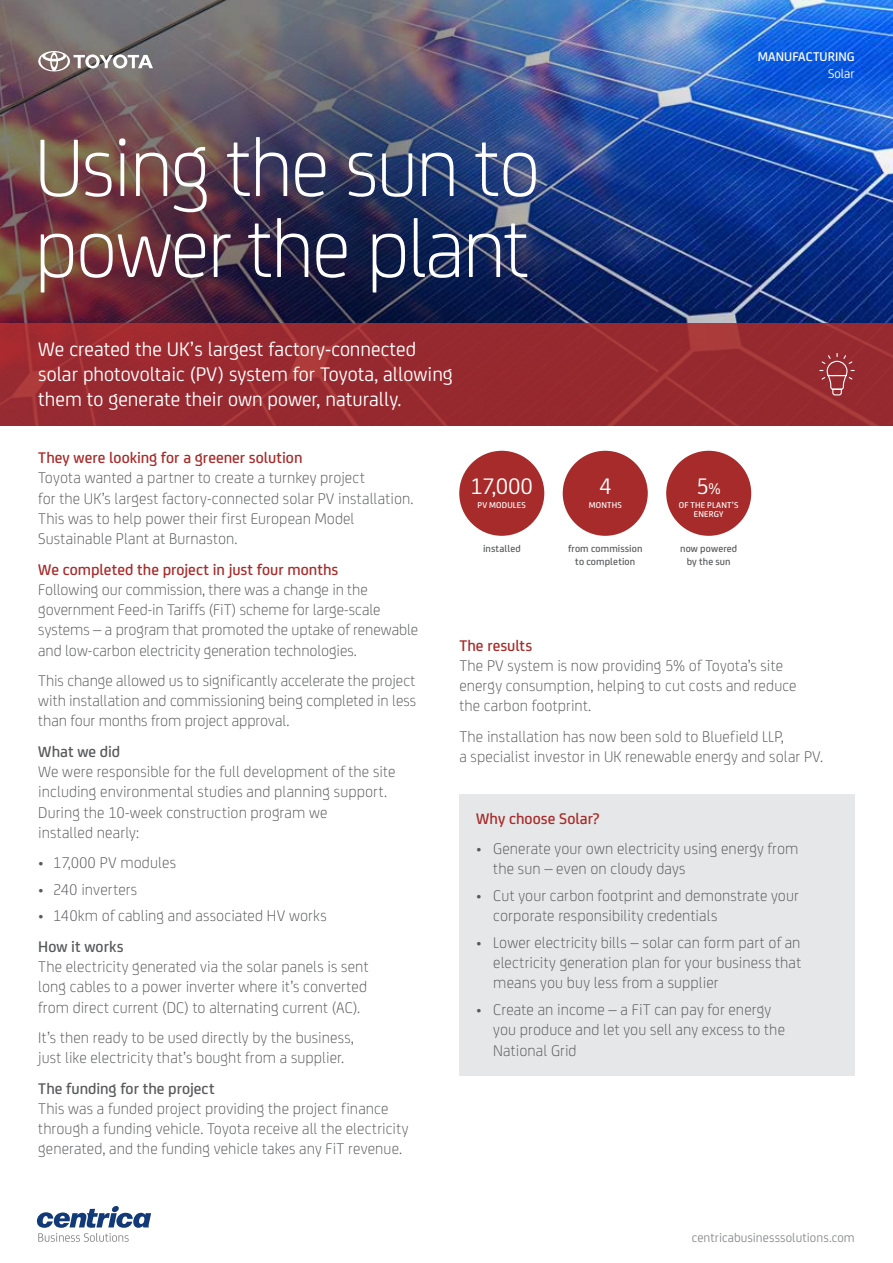
<style>
.page{position:relative;width:893px;height:1263px;background:#fff}
.page>*{position:absolute;margin:0;border:0;box-sizing:border-box;transform-origin:0 0}
.t1{font:300 87px/81px "FS Joey Pro";letter-spacing:-.025em;color:#fff}
.t2{font:24px "FS Joey Pro";color:#fff}
.t3{font:21px/25.2px "FS Joey Pro";color:#fff}
.t4{font:300 16.5px/20.2px "FS Joey Pro";letter-spacing:.005em;color:#58595b}
.t5{font:500 16.5px "FS Joey Pro";color:#a72b2a}
.t6{font:500 16.5px "FS Joey Pro";color:#58595b}
.t7{font:13.5px "FS Joey Pro";letter-spacing:.005em;color:#888b8d}
.t8{font:500 13.5px "FS Joey Pro";letter-spacing:.005em;color:#fff}
.t9{font:13.5px "FS Joey Pro";letter-spacing:.005em;color:#fff}
.t10{font:500 10.5px/12.8px "FS Joey Pro";letter-spacing:.01em;color:#58595b;text-align:center}
.t11{font:500 9px/9px "FS Joey Pro";letter-spacing:.02em;color:#fff;text-align:center}
.s1{font-size:16.5px}
</style>
<div class="page">
<svg style="left:37px;top:1206px;width:114px;height:36px"></svg>
<div style="left:459px;top:794px;width:396px;height:282px;background:#e6e7e8"></div>
<div style="left:563px;top:451px;width:85px;height:85px;background:#a72b2a;border-radius:50%"></div>
<div style="left:666px;top:451px;width:85px;height:85px;background:#a72b2a;border-radius:50%"></div>
<div style="left:459px;top:451px;width:85px;height:85px;background:#a72b2a;border-radius:50%"></div>
<img style="left:0;top:0;width:893px;height:323px">
<svg style="left:38px;top:51px;width:115px;height:20px"></svg>
<svg style="left:0;top:323px;width:893px;height:102px;fill:#97292f"></svg>
<svg style="left:819px;top:352px;width:36px;height:44px"></svg>
<h1 class="t1" style="left:34px;top:121px;width:508px">Using the sun to power the plant</h1>
<p class="t3" style="left:38px;top:335px;width:416px">We created the UK’s largest factory-connected solar photovoltaic (PV) system for Toyota, allowing them to generate their own power, naturally.</p>
<p class="t8" style="left:758px;top:47px;width:98px">Manufacturing</p>
<p class="t9" style="left:828px;top:64px;width:28px">Solar</p>
<p class="t5" style="left:38px;top:446px;width:266px">They were looking for a greener solution</p>
<p class="t4" style="left:38px;top:467px;width:377px">Toyota wanted a partner to create a turnkey project<br>for the UK’s largest factory-connected solar PV installation.<br>This was to help power their first European Model Sustainable Plant at Burnaston.</p>
<p class="t5" style="left:38px;top:557px;width:302px">We completed the project in just four months</p>
<p class="t4" style="left:38px;top:578px;width:382px">Following our commission, there was a change in the government Feed-in Tariffs (FiT) scheme for large-scale systems – a program that promoted the uptake of renewable and low-carbon electricity generation technologies.</p>
<p class="t4" style="left:38px;top:669px;width:379px;text-align:justify">This change allowed us to significantly accelerate the project with installation and commissioning being completed in less than four months from project approval.</p>
<p class="t6" style="left:38px;top:739px;width:83px">What we did</p>
<p class="t4" style="left:38px;top:760px;width:359px">We were responsible for the full development of the site including environmental studies and planning support.<br>During the 10-week construction program we<br>installed nearly:</p>
<p class="t4" style="left:38px;top:851px;width:139px">• 17,000 PV modules</p>
<p class="t4" style="left:38px;top:878px;width:100px">• 240 inverters</p>
<p class="t4" style="left:38px;top:905px;width:290px">• 140km of cabling and associated HV works</p>
<p class="t6" style="left:38px;top:934px;width:87px">How it works</p>
<p class="t4" style="left:38px;top:955px;width:332px;text-align:justify">The electricity generated via the solar panels is sent long cables to a power inverter where it’s converted from direct current (DC) to alternating current (AC).</p>
<p class="t4" style="left:38px;top:1026px;width:317px">It’s then ready to be used directly by the business, just like electricity that’s bought from a supplier.</p>
<p class="t6" style="left:38px;top:1076px;width:178px">The funding for the project</p>
<p class="t4" style="left:38px;top:1097px;width:372px">This was a funded project providing the project finance through a funding vehicle. Toyota receive all the electricity generated, and the funding vehicle takes any FiT revenue.</p>
<h2 class="t2" style="left:471px;top:469px;width:64px">17,000</h2>
<p class="t11" style="left:477px;top:500px;width:49px">PV modules</p>
<h2 class="t2" style="left:599px;top:469px;width:14px">4</h2>
<p class="t11" style="left:589px;top:500px;width:34px">months</p>
<h2 class="t2" style="left:696px;top:469px;width:26px">5<span class="s1">%</span></h2>
<p class="t11" style="left:679px;top:500px;width:60px">of the plant’s energy</p>
<p class="t10" style="left:568px;top:542px;width:76px">from commission to completion</p>
<p class="t10" style="left:483px;top:542px;width:39px">installed</p>
<p class="t10" style="left:680px;top:542px;width:59px">now powered by the sun</p>
<p class="t5" style="left:459px;top:633px;width:74px">The results</p>
<p class="t4" style="left:459px;top:654px;width:339px">The PV system is now providing 5% of Toyota’s site energy consumption, helping to cut costs and reduce the carbon footprint.</p>
<p class="t4" style="left:459px;top:725px;width:365px">The installation has now been sold to Bluefield LLP,<br>a specialist investor in UK renewable energy and solar PV.</p>
<p class="t5" style="left:476px;top:806px;width:125px">Why choose Solar?</p>
<p class="t4" style="left:493px;top:838px;width:307px;text-indent:-17px">• Generate your own electricity using energy from the sun – even on cloudy days</p>
<p class="t4" style="left:493px;top:884px;width:307px;text-indent:-17px">• Cut your carbon footprint and demonstrate your corporate responsibility credentials</p>
<p class="t4" style="left:493px;top:931px;width:309px;text-align:justify;text-indent:-17px">• Lower electricity bills – solar can form part of an electricity generation plan for your business that means you buy less from a supplier</p>
<p class="t4" style="left:493px;top:998px;width:293px;text-indent:-17px">• Create an income – a FiT can pay for energy you produce and let you sell any excess to the<br>National Grid</p>
<p class="t7" style="left:692px;top:1228px;width:165px">centricabusinesssolutions.com</p>
</div>
